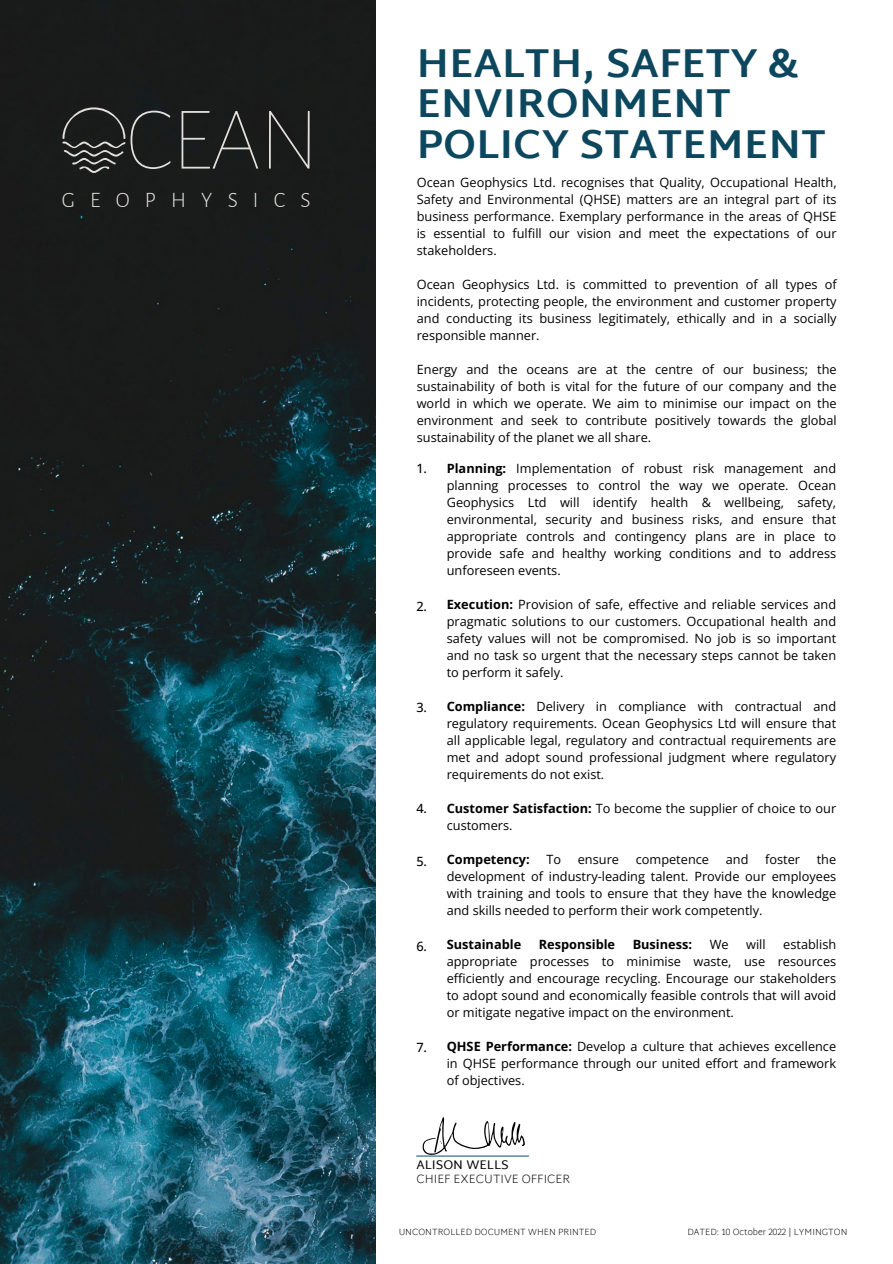
<style>
.page{position:relative;width:893px;height:1264px;background:#fff}
.page>*{position:absolute;margin:0;border:0;box-sizing:border-box;transform-origin:0 0}
.t1{font:100 90.3px "Alegreya Sans SC";color:#e3dfdd}
.t2{font:700 41.25px/40.5px "Martel Sans";color:#0c475e}
.t3{font:300 22.05px "Alegreya Sans SC";letter-spacing:.69em;color:#e3dfdd}
.t4{font:12.75px/17px "Open Sans";color:#000;text-align:justify}
.t5{font:700 12.75px "Open Sans";color:#000}
.t6{font:500 12.75px "Open Sans";color:#000}
.t7{font:12.75px "Martel Sans";color:#000}
.t8{font:200 12px "Martel Sans";color:#000}
.t9{font:200 9px "Martel Sans";color:#000}
.s1{font-weight:700}
</style>
<div class="page">
<hr style="left:416px;top:1155px;width:113px;height:1px;background:#6190a8">
<img style="left:0;top:0;width:376px;height:1263px">
<svg style="left:62px;top:107px;width:63px;height:66px;background:#343534"></svg>
<svg style="left:422px;top:1117px;width:103px;height:38px"></svg>
<h1 class="t1" style="left:126px;top:87px;width:195px">CEAN</h1>
<h3 class="t3" style="left:62px;top:188px;width:250px">GEOPHYSICS</h3>
<h2 class="t2" style="left:416px;top:42px;width:411px">HEALTH, SAFETY &amp;<br>ENVIRONMENT<br>POLICY STATEMENT</h2>
<p class="t4" style="left:417px;top:173px;width:421px">Ocean Geophysics Ltd. recognises that Quality, Occupational Health, Safety and Environmental (QHSE) matters are an integral part of its business performance. Exemplary performance in the areas of QHSE is essential to fulfill our vision and meet the expectations of our stakeholders.</p>
<p class="t4" style="left:417px;top:275px;width:421px">Ocean Geophysics Ltd. is committed to prevention of all types of incidents, protecting people, the environment and customer property and conducting its business legitimately, ethically and in a socially responsible manner.</p>
<p class="t4" style="left:417px;top:360px;width:421px">Energy and the oceans are at the centre of our business; the sustainability of both is vital for the future of our company and the world in which we operate. We aim to minimise our impact on the environment and seek to contribute positively towards the global sustainability of the planet we all share.</p>
<p class="t6" style="left:416px;top:459px;width:12px">1.</p>
<p class="t4" style="left:446px;top:459px;width:391px"><span class="s1">Planning:</span> Implementation of robust risk management and planning processes to control the way we operate. Ocean Geophysics Ltd will identify health &amp; wellbeing, safety, environmental, security and business risks, and ensure that appropriate controls and contingency plans are in place to provide safe and healthy working conditions and to address unforeseen events.</p>
<p class="t4" style="left:446px;top:595px;width:391px"><span class="s1">Execution:</span> Provision of safe, effective and reliable services and pragmatic solutions to our customers. Occupational health and safety values will not be compromised. No job is so important and no task so urgent that the necessary steps cannot be taken to perform it safely.</p>
<p class="t4" style="left:446px;top:697px;width:391px"><span class="s1">Compliance:</span> Delivery in compliance with contractual and regulatory requirements. Ocean Geophysics Ltd will ensure that all applicable legal, regulatory and contractual requirements are met and adopt sound professional judgment where regulatory requirements do not exist.</p>
<p class="t4" style="left:446px;top:799px;width:391px"><span class="s1">Customer Satisfaction:</span> To become the supplier of choice to our customers.</p>
<p class="t5" style="left:446px;top:850px;width:85px">Competency:</p>
<p class="t4" style="left:546px;top:850px;width:16px">To</p>
<p class="t4" style="left:577px;top:850px;width:43px">ensure</p>
<p class="t4" style="left:635px;top:850px;width:75px">competence</p>
<p class="t4" style="left:725px;top:850px;width:24px">and</p>
<p class="t4" style="left:765px;top:850px;width:36px">foster</p>
<p class="t6" style="left:416px;top:597px;width:12px">2.</p>
<p class="t6" style="left:416px;top:698px;width:12px">3.</p>
<p class="t6" style="left:416px;top:799px;width:12px">4.</p>
<p class="t4" style="left:446px;top:850px;width:391px;text-indent:370px">the development of industry-leading talent. Provide our employees with training and tools to ensure that they have the knowledge and skills needed to perform their work competently.</p>
<p class="t5" style="left:446px;top:935px;width:76px">Sustainable</p>
<p class="t5" style="left:538px;top:935px;width:78px">Responsible</p>
<p class="t5" style="left:632px;top:935px;width:61px">Business:</p>
<p class="t4" style="left:709px;top:935px;width:20px">We</p>
<p class="t4" style="left:746px;top:935px;width:21px">will</p>
<p class="t6" style="left:416px;top:852px;width:12px">5.</p>
<p class="t4" style="left:446px;top:935px;width:391px;text-indent:336px">establish appropriate processes to minimise waste, use resources efficiently and encourage recycling. Encourage our stakeholders to adopt sound and economically feasible controls that will avoid or mitigate negative impact on the environment.</p>
<p class="t4" style="left:446px;top:1037px;width:391px"><span class="s1">QHSE Performance:</span> Develop a culture that achieves excellence in QHSE performance through our united effort and framework of objectives.</p>
<p class="t6" style="left:416px;top:937px;width:12px">6.</p>
<p class="t6" style="left:416px;top:1038px;width:12px">7.</p>
<p class="t7" style="left:416px;top:1157px;width:94px">ALISON WELLS</p>
<p class="t8" style="left:416px;top:1171px;width:155px">CHIEF EXECUTIVE OFFICER</p>
<p class="t9" style="left:398px;top:1226px;width:199px">UNCONTROLLED DOCUMENT WHEN PRINTED</p>
<p class="t9" style="left:687px;top:1226px;width:162px">DATED: 10 October 2022 | LYMINGTON</p>
</div>
